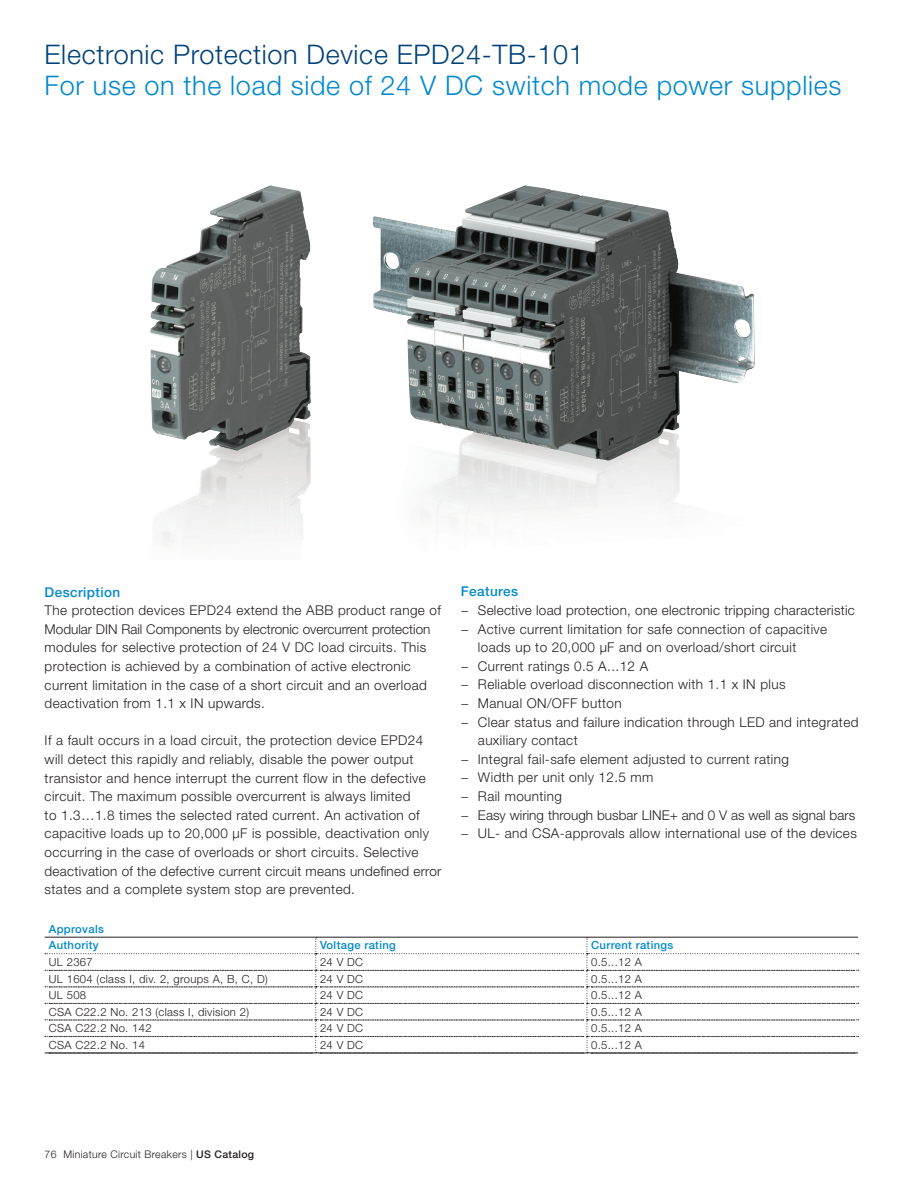
<style>
.page{position:relative;width:918px;height:1188px;background:#fff}
.page>*{position:absolute;margin:0;border:0;box-sizing:border-box;transform-origin:0 0}
.t1{font:300 27px "Helvetica Neue LT Std";letter-spacing:.025em;color:#0089cf}
.t2{font:300 27px "Helvetica Neue LT Std";letter-spacing:.025em;color:#004279}
.t3{font:300 13.5px/18.6px "Helvetica Neue LT Std";letter-spacing:.03em;color:#231f20}
.t4{font:300 13.5px "Helvetica Neue LT Std";letter-spacing:.005em;color:#231f20}
.t5{font:500 13.5px "Helvetica Neue LT Std";letter-spacing:.03em;color:#0089cf}
.t6{font:300 11.25px "Helvetica Neue LT Std";letter-spacing:.03em;color:#231f20}
.t7{font:500 11.25px/16.5px "Helvetica Neue LT Std";letter-spacing:.03em;color:#0089cf}
.t8{font:300 10.5px "Helvetica Neue LT Std";letter-spacing:.03em;color:#231f20}
.s1{font-weight:500}
</style>
<div class="page">
<img style="left:150px;top:185px;width:120px;height:309px">
<img style="left:372px;top:185px;width:383px;height:337px">
<svg style="left:45px;top:937px;width:814px;height:117px"></svg>
<h1 class="t2" style="left:45px;top:38px;width:541px">Electronic Protection Device EPD24-TB-101</h1>
<h1 class="t1" style="left:45px;top:69px;width:798px">For use on the load side of 24 V DC switch mode power supplies</h1>
<p class="t5" style="left:45px;top:584px;width:77px">Description</p>
<p class="t3" style="left:45px;top:601px;width:398px">The protection devices EPD24 extend the ABB product range of Modular DIN Rail Components by electronic overcurrent protection modules for selective protection of 24 V DC load circuits. This protection is achieved by a combination of active electronic current limitation in the case of a short circuit and an overload deactivation from 1.1 x IN upwards.</p>
<p class="t3" style="left:45px;top:731px;width:398px">If a fault occurs in a load circuit, the protection device EPD24 will detect this rapidly and reliably, disable the power output transistor and hence interrupt the current flow in the defective circuit. The maximum possible overcurrent is always limited<br>to 1.3…1.8 times the selected rated current. An activation of capacitive loads up to 20,000 μF is possible, deactivation only occurring in the case of overloads or short circuits. Selective deactivation of the defective current circuit means undefined error states and a complete system stop are prevented.</p>
<p class="t5" style="left:461px;top:584px;width:59px">Features</p>
<p class="t3" style="left:461px;top:601px;width:395px">− Selective load protection, one electronic tripping characteristic</p>
<p class="t3" style="left:461px;top:619px;width:368px">− Active current limitation for safe connection of capacitive</p>
<p class="t3" style="left:478px;top:638px;width:320px">loads up to 20,000 μF and on overload/short circuit</p>
<p class="t3" style="left:461px;top:656px;width:189px">− Current ratings 0.5 A...12 A</p>
<p class="t3" style="left:461px;top:675px;width:326px">− Reliable overload disconnection with 1.1 x IN plus</p>
<p class="t3" style="left:461px;top:694px;width:162px">− Manual ON/OFF button</p>
<p class="t3" style="left:461px;top:712px;width:399px">− Clear status and failure indication through LED and integrated</p>
<p class="t3" style="left:478px;top:731px;width:101px">auxiliary contact</p>
<p class="t3" style="left:461px;top:749px;width:330px">− Integral fail-safe element adjusted to current rating</p>
<p class="t3" style="left:461px;top:768px;width:194px">− Width per unit only 12.5 mm</p>
<p class="t3" style="left:461px;top:787px;width:103px">− Rail mounting</p>
<p class="t4" style="left:461px;top:807px;width:396px">− Easy wiring through busbar LINE+ and 0 V as well as signal bars</p>
<p class="t3" style="left:461px;top:824px;width:397px">− UL- and CSA-approvals allow international use of the devices</p>
<p class="t7" style="left:49px;top:921px;width:57px">Approvals<br>Authority</p>
<p class="t7" style="left:320px;top:937px;width:77px">Voltage rating</p>
<p class="t7" style="left:591px;top:937px;width:84px">Current ratings</p>
<p class="t6" style="left:49px;top:955px;width:45px">UL 2367</p>
<p class="t6" style="left:320px;top:955px;width:45px">24 V DC</p>
<p class="t6" style="left:591px;top:955px;width:52px">0.5...12 A</p>
<p class="t6" style="left:49px;top:972px;width:220px">UL 1604 (class I, div. 2, groups A, B, C, D)</p>
<p class="t6" style="left:320px;top:972px;width:45px">24 V DC</p>
<p class="t6" style="left:591px;top:972px;width:52px">0.5...12 A</p>
<p class="t6" style="left:49px;top:988px;width:39px">UL 508</p>
<p class="t6" style="left:320px;top:988px;width:45px">24 V DC</p>
<p class="t6" style="left:591px;top:988px;width:52px">0.5...12 A</p>
<p class="t6" style="left:49px;top:1005px;width:202px">CSA C22.2 No. 213 (class I, division 2)</p>
<p class="t6" style="left:320px;top:1005px;width:45px">24 V DC</p>
<p class="t6" style="left:591px;top:1005px;width:52px">0.5...12 A</p>
<p class="t6" style="left:49px;top:1021px;width:104px">CSA C22.2 No. 142</p>
<p class="t6" style="left:320px;top:1021px;width:45px">24 V DC</p>
<p class="t6" style="left:591px;top:1021px;width:52px">0.5...12 A</p>
<p class="t6" style="left:49px;top:1038px;width:98px">CSA C22.2 No. 14</p>
<p class="t6" style="left:320px;top:1038px;width:45px">24 V DC</p>
<p class="t6" style="left:591px;top:1038px;width:52px">0.5...12 A</p>
<p class="t8" style="left:45px;top:1148px;width:211px">76 Miniature Circuit Breakers | <span class="s1">US Catalog</span></p>
</div>
